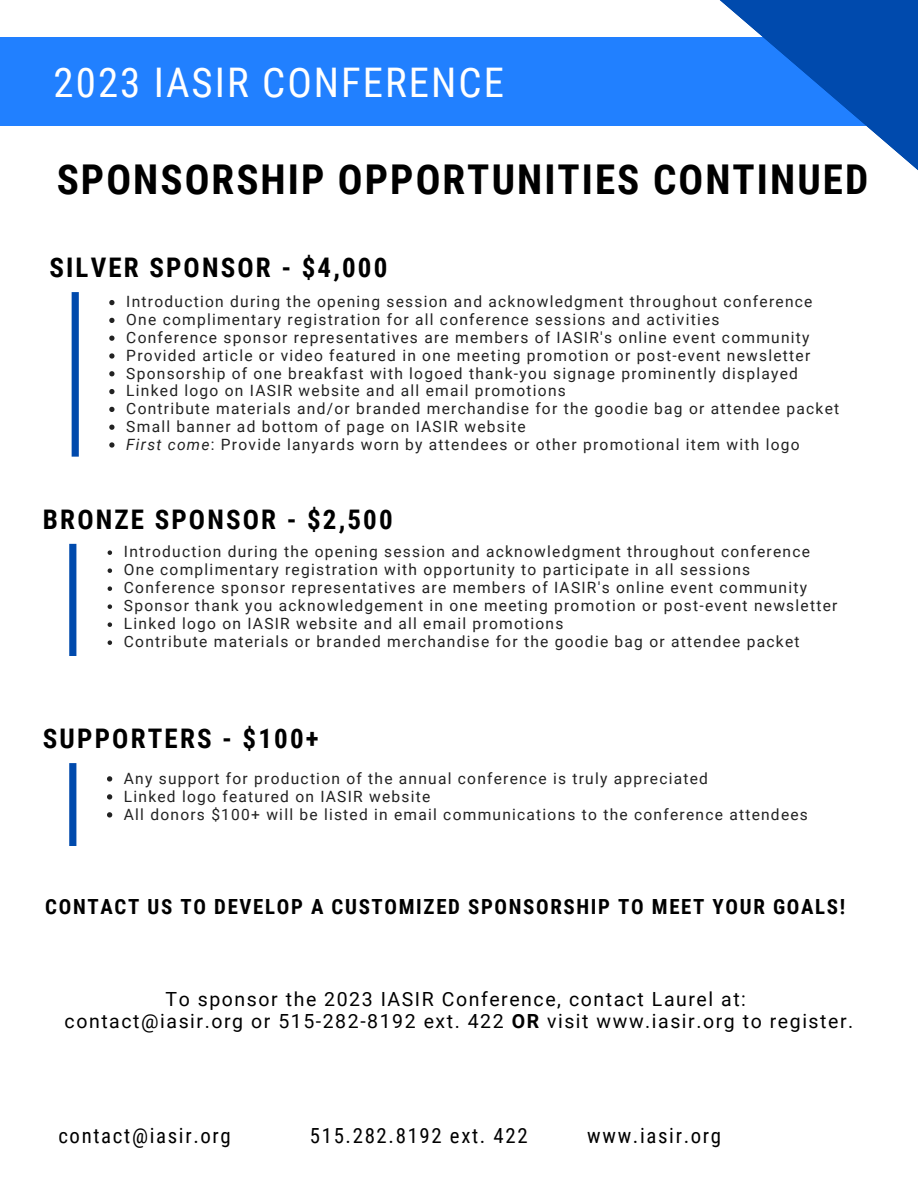
<style>
.page{position:relative;width:918px;height:1188px;background:#fff}
.page>*{position:absolute;margin:0;border:0;box-sizing:border-box;transform-origin:0 0}
.t1{font:700 41.1px "Roboto Condensed";letter-spacing:.05em;color:#000}
.t2{font:40.8px "Roboto Condensed";letter-spacing:.05em;color:#fff}
.t3{font:700 27px "Roboto Condensed";letter-spacing:.08em;color:#000}
.t4{font:700 20.85px "Roboto Condensed";letter-spacing:.08em;color:#000}
.t5{font:20.85px "Roboto Condensed";letter-spacing:.08em;color:#000}
.t6{font:19.5px "Roboto";letter-spacing:.08em;color:#000}
.t7{font:15.6px "Roboto";letter-spacing:.08em;color:#222}
.s1{font-style:italic}
.s2{font-weight:700}
</style>
<div class="page">
<div style="left:0;top:38px;width:469px;height:87px;background:#2180ff"></div>
<div style="left:448px;top:38px;width:470px;height:87px;background:#2180ff"></div>
<svg style="left:69px;top:544px;width:7px;height:112px"></svg>
<svg style="left:108px;top:550px;width:4px;height:5px"></svg>
<svg style="left:108px;top:568px;width:4px;height:5px"></svg>
<svg style="left:108px;top:586px;width:4px;height:5px"></svg>
<svg style="left:108px;top:604px;width:4px;height:5px"></svg>
<svg style="left:108px;top:622px;width:4px;height:5px"></svg>
<svg style="left:108px;top:640px;width:4px;height:5px"></svg>
<svg style="left:69px;top:763px;width:7px;height:83px"></svg>
<svg style="left:107px;top:776px;width:5px;height:6px"></svg>
<svg style="left:107px;top:794px;width:5px;height:6px"></svg>
<svg style="left:107px;top:812px;width:5px;height:6px"></svg>
<svg style="left:713px;top:0;width:205px;height:170px"></svg>
<svg style="left:109px;top:300px;width:6px;height:5px"></svg>
<svg style="left:109px;top:318px;width:6px;height:5px"></svg>
<svg style="left:109px;top:336px;width:6px;height:5px"></svg>
<svg style="left:109px;top:353px;width:6px;height:6px"></svg>
<svg style="left:109px;top:371px;width:6px;height:5px"></svg>
<svg style="left:109px;top:389px;width:6px;height:5px"></svg>
<svg style="left:109px;top:407px;width:6px;height:5px"></svg>
<svg style="left:109px;top:425px;width:6px;height:5px"></svg>
<svg style="left:109px;top:442px;width:6px;height:6px"></svg>
<svg style="left:72px;top:292px;width:7px;height:165px"></svg>
<p class="t2" style="left:54px;top:59px;width:452px">2023 IASIR CONFERENCE</p>
<p class="t1" style="left:57px;top:156px;width:813px">SPONSORSHIP OPPORTUNITIES CONTINUED</p>
<p class="t3" style="left:49px;top:252px;width:339px">SILVER SPONSOR - $4,000</p>
<p class="t7" style="left:126px;top:293px;width:688px">Introduction during the opening session and acknowledgment throughout conference</p>
<p class="t7" style="left:126px;top:311px;width:595px">One complimentary registration for all conference sessions and activities</p>
<p class="t7" style="left:126px;top:328px;width:685px">Conference sponsor representatives are members of IASIR's online event community</p>
<p class="t7" style="left:126px;top:346px;width:686px">Provided article or video featured in one meeting promotion or post-event newsletter</p>
<p class="t7" style="left:126px;top:364px;width:673px">Sponsorship of one breakfast with logoed thank-you signage prominently displayed</p>
<p class="t7" style="left:126px;top:382px;width:441px">Linked logo on IASIR website and all email promotions</p>
<p class="t7" style="left:126px;top:400px;width:715px">Contribute materials and/or branded merchandise for the goodie bag or attendee packet</p>
<p class="t7" style="left:126px;top:417px;width:401px">Small banner ad bottom of page on IASIR website</p>
<p class="t7" style="left:126px;top:435px;width:675px"><span class="s1">First come</span>: Provide lanyards worn by attendees or other promotional item with logo</p>
<p class="t3" style="left:43px;top:504px;width:351px">BRONZE SPONSOR - $2,500</p>
<p class="t7" style="left:124px;top:543px;width:688px">Introduction during the opening session and acknowledgment throughout conference</p>
<p class="t7" style="left:124px;top:561px;width:628px">One complimentary registration with opportunity to participate in all sessions</p>
<p class="t7" style="left:124px;top:579px;width:685px">Conference sponsor representatives are members of IASIR's online event community</p>
<p class="t7" style="left:124px;top:597px;width:715px">Sponsor thank you acknowledgement in one meeting promotion or post-event newsletter</p>
<p class="t7" style="left:124px;top:615px;width:441px">Linked logo on IASIR website and all email promotions</p>
<p class="t7" style="left:124px;top:633px;width:677px">Contribute materials or branded merchandise for the goodie bag or attendee packet</p>
<p class="t3" style="left:43px;top:723px;width:277px">SUPPORTERS - $100+</p>
<p class="t7" style="left:124px;top:769px;width:586px">Any support for production of the annual conference is truly appreciated</p>
<p class="t7" style="left:124px;top:787px;width:308px">Linked logo featured on IASIR website</p>
<p class="t7" style="left:124px;top:805px;width:686px">All donors $100+ will be listed in email communications to the conference attendees</p>
<p class="t4" style="left:45px;top:894px;width:801px">CONTACT US TO DEVELOP A CUSTOMIZED SPONSORSHIP TO MEET YOUR GOALS!</p>
<p class="t6" style="left:166px;top:988px;width:582px">To sponsor the 2023 IASIR Conference, contact Laurel at:</p>
<p class="t6" style="left:65px;top:1010px;width:790px">contact@iasir.org or 515-282-8192 ext. 422 <span class="s2">OR</span> visit www.iasir.org to register.</p>
<p class="t5" style="left:58px;top:1123px;width:174px">contact@iasir.org</p>
<p class="t5" style="left:310px;top:1123px;width:219px">515.282.8192 ext. 422</p>
<p class="t5" style="left:587px;top:1123px;width:135px">www.iasir.org</p>
</div>
